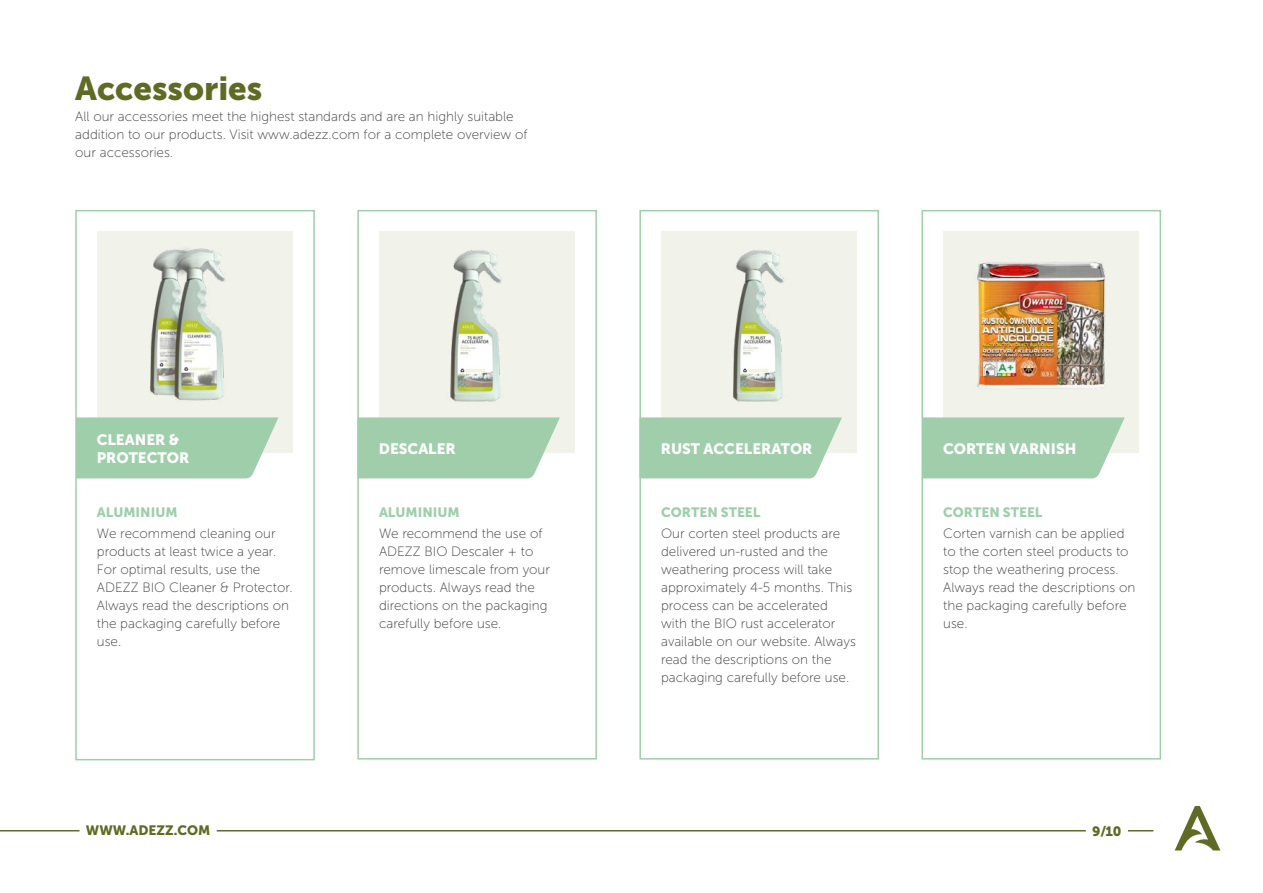
<style>
.page{position:relative;width:1263px;height:893px;background:#fff}
.page>*{position:absolute;margin:0;border:0;box-sizing:border-box;transform-origin:0 0}
.t1{font:33px "Museo Sans 900";color:#5f6b24}
.t2{font:15px/18px "Museo Sans 900";color:#fff}
.t3{font:13.5px/18px "Museo Sans 100";color:#3c3c3b}
.t4{font:13.5px "Museo Sans 900";color:#9ecfaa}
.t5{font:13.5px "Museo Sans 900";color:#5f6b24}
</style>
<div class="page">
<svg style="left:1175px;top:806px;width:45px;height:44px"></svg>
<svg style="left:1128px;top:830px;width:25px;height:1px"></svg>
<hr style="left:0;top:830px;width:80px;height:1px;background:#5f6b24">
<hr style="left:217px;top:830px;width:869px;height:1px;background:#5f6b24">
<div style="left:97px;top:231px;width:196px;height:222px;background:#f1f3eb"></div>
<svg style="left:78px;top:417px;width:200px;height:61px;background:#a4d2af"></svg>
<div style="left:75px;top:210px;width:240px;height:550px;border:2px solid #9ecfaa"></div>
<img style="left:150px;top:248px;width:75px;height:153px">
<div style="left:661px;top:231px;width:196px;height:222px;background:#f1f3eb"></div>
<div style="left:379px;top:231px;width:196px;height:222px;background:#f1f3eb"></div>
<svg style="left:642px;top:417px;width:200px;height:61px;background:#a6d1b0"></svg>
<svg style="left:360px;top:417px;width:200px;height:61px;background:#a6d1b0"></svg>
<div style="left:639px;top:210px;width:240px;height:550px;border:2px solid #a0ceab"></div>
<div style="left:357px;top:210px;width:240px;height:550px;border:2px solid #a0ceab"></div>
<img style="left:733px;top:250px;width:51px;height:152px">
<img style="left:450px;top:250px;width:52px;height:152px">
<div style="left:943px;top:231px;width:196px;height:222px;background:#f1f3eb"></div>
<svg style="left:924px;top:417px;width:201px;height:61px;background:#a6d1b0"></svg>
<div style="left:921px;top:210px;width:240px;height:550px;border:2px solid #a0ceab"></div>
<img style="left:977px;top:262px;width:129px;height:127px">
<h1 class="t1" style="left:75px;top:70px;width:189px">Accessories</h1>
<p class="t3" style="left:75px;top:107px;width:454px">All our accessories meet the highest standards and are an highly suitable addition to our products. Visit www.adezz.com for a complete overview of our accessories.</p>
<p class="t2" style="left:97px;top:430px;width:94px">CLEANER &amp;<br>PROTECTOR</p>
<p class="t4" style="left:97px;top:505px;width:82px">ALUMINIUM</p>
<p class="t3" style="left:97px;top:524px;width:197px">We recommend cleaning our products at least twice a year.<br>For optimal results, use the<br>ADEZZ BIO Cleaner &amp; Protector.<br>Always read the descriptions on the packaging carefully before use.</p>
<p class="t2" style="left:379px;top:439px;width:78px">DESCALER</p>
<p class="t2" style="left:661px;top:439px;width:153px">RUST ACCELERATOR</p>
<p class="t4" style="left:379px;top:505px;width:82px">ALUMINIUM</p>
<p class="t4" style="left:661px;top:505px;width:101px">CORTEN STEEL</p>
<p class="t3" style="left:379px;top:524px;width:173px">We recommend the use of<br>ADEZZ BIO Descaler + to remove limescale from your products. Always read the directions on the packaging carefully before use.</p>
<p class="t3" style="left:661px;top:524px;width:196px">Our corten steel products are delivered un-rusted and the weathering process will take approximately 4-5 months. This process can be accelerated with the BIO rust accelerator available on our website. Always read the descriptions on the packaging carefully before use.</p>
<p class="t2" style="left:943px;top:439px;width:135px">CORTEN VARNISH</p>
<p class="t4" style="left:943px;top:505px;width:101px">CORTEN STEEL</p>
<p class="t3" style="left:943px;top:524px;width:194px">Corten varnish can be applied to the corten steel products to stop the weathering process.<br>Always read the descriptions on the packaging carefully before use.</p>
<p class="t5" style="left:86px;top:823px;width:126px">WWW.ADEZZ.COM</p>
<p class="t5" style="left:1092px;top:823px;width:31px">9/10</p>
</div>
